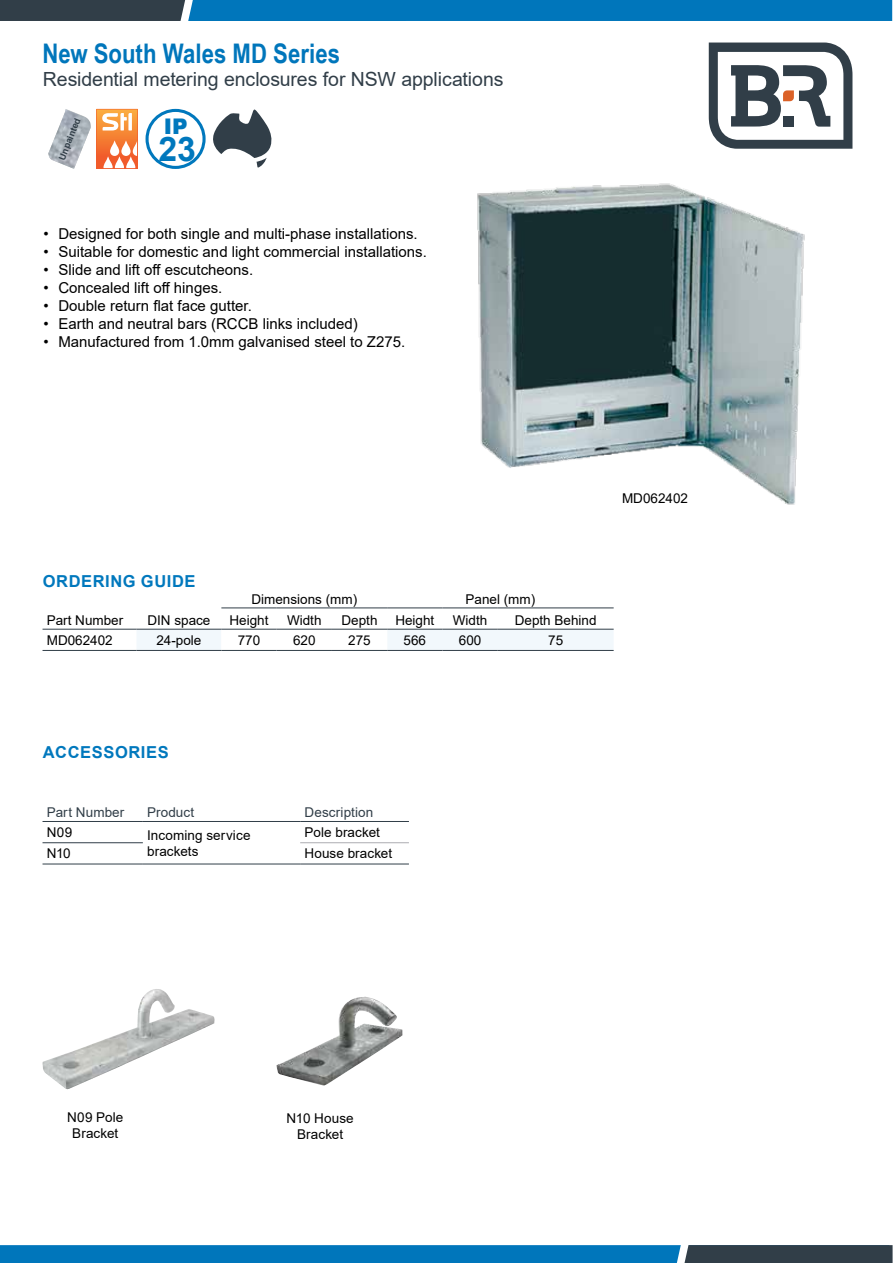
<style>
.page{position:relative;width:893px;height:1263px;background:#fff}
.page>*{position:absolute;margin:0;border:0;box-sizing:border-box;transform-origin:0 0}
.t1{font:700 33.9px "Arial";color:#0078bd}
.t2{font:700 27px "Arial Narrow";color:#0076bb}
.t3{font:900 21.6px "Arial";color:#0078bd}
.t4{font:19.5px "Arial";letter-spacing:-.005em;color:#313e48}
.t5{font:700 16.5px "Arial";letter-spacing:.035em;color:#0078bd}
.t6{font:15px "Arial";color:#000}
.t7{font:13.5px/16.2px "Arial";color:#000;text-align:center}
.t8{font:13.5px "Arial";letter-spacing:.01em;color:#313e48}
.t9{font:700 9px "Arial";color:#313e48}
</style>
<div class="page">
<svg style="left:0;top:0;width:892px;height:21px;background:#0c6ba3"></svg>
<svg style="left:0;top:1245px;width:893px;height:18px;background:#0f6ba1"></svg>
<svg style="left:96px;top:109px;width:42px;height:60px"></svg>
<img style="left:48px;top:109px;width:43px;height:60px">
<svg style="left:213px;top:109px;width:59px;height:59px"></svg>
<div style="left:146px;top:109px;width:60px;height:60px;border:3px solid #0078bd;border-radius:50%"></div>
<svg style="left:709px;top:43px;width:143px;height:106px"></svg>
<svg style="left:137px;top:630px;width:477px;height:20px"></svg>
<hr style="left:221px;top:607px;width:56px;height:1px;background:#313e48">
<hr style="left:277px;top:607px;width:55px;height:1px;background:#313e48">
<hr style="left:332px;top:607px;width:55px;height:1px;background:#313e48">
<hr style="left:387px;top:607px;width:55px;height:1px;background:#313e48">
<hr style="left:442px;top:607px;width:56px;height:1px;background:#313e48">
<hr style="left:498px;top:607px;width:116px;height:1px;background:#313e48">
<hr style="left:43px;top:629px;width:94px;height:1px;background:#313e48">
<hr style="left:43px;top:650px;width:94px;height:1px;background:#313e48">
<hr style="left:137px;top:629px;width:84px;height:1px;background:#313e48">
<hr style="left:137px;top:650px;width:84px;height:1px;background:#313e48">
<hr style="left:221px;top:629px;width:56px;height:1px;background:#313e48">
<hr style="left:221px;top:650px;width:56px;height:1px;background:#313e48">
<hr style="left:277px;top:629px;width:55px;height:1px;background:#313e48">
<hr style="left:277px;top:650px;width:55px;height:1px;background:#313e48">
<hr style="left:332px;top:629px;width:55px;height:1px;background:#313e48">
<hr style="left:332px;top:650px;width:55px;height:1px;background:#313e48">
<hr style="left:387px;top:629px;width:55px;height:1px;background:#313e48">
<hr style="left:442px;top:629px;width:56px;height:1px;background:#313e48">
<hr style="left:498px;top:629px;width:116px;height:1px;background:#313e48">
<hr style="left:387px;top:650px;width:55px;height:1px;background:#313e48">
<hr style="left:442px;top:650px;width:56px;height:1px;background:#313e48">
<hr style="left:498px;top:650px;width:116px;height:1px;background:#313e48">
<hr style="left:43px;top:842px;width:100px;height:1px;background:#313e48">
<hr style="left:43px;top:821px;width:100px;height:1px;background:#313e48">
<hr style="left:143px;top:821px;width:157px;height:1px;background:#313e48">
<hr style="left:300px;top:821px;width:109px;height:1px;background:#313e48">
<hr style="left:43px;top:864px;width:100px;height:1px;background:#313e48">
<hr style="left:143px;top:864px;width:157px;height:1px;background:#313e48">
<hr style="left:300px;top:842px;width:109px;height:1px;background:#acacb1">
<hr style="left:300px;top:864px;width:109px;height:1px;background:#313e48">
<img style="left:276px;top:996px;width:127px;height:89px">
<img style="left:82px;top:989px;width:73px;height:59px">
<img style="left:477px;top:183px;width:328px;height:322px">
<h2 class="t2" style="left:43px;top:33px;width:299px">New South Wales MD Series</h2>
<h3 class="t4" style="left:43px;top:66px;width:462px">Residential metering enclosures for NSW applications</h3>
<p class="t9" style="left:56px;top:157px;width:46px;rotate:-68deg">Unpainted</p>
<h3 class="t3" style="left:164px;top:111px;width:25px">IP</h3>
<h1 class="t1" style="left:159px;top:125px;width:39px">23</h1>
<p class="t6" style="left:43px;top:224px;width:376px">• Designed for both single and multi-phase installations.</p>
<p class="t6" style="left:43px;top:242px;width:385px">• Suitable for domestic and light commercial installations.</p>
<p class="t6" style="left:43px;top:260px;width:211px">• Slide and lift off escutcheons.</p>
<p class="t6" style="left:43px;top:278px;width:180px">• Concealed lift off hinges.</p>
<p class="t6" style="left:43px;top:296px;width:210px">• Double return flat face gutter.</p>
<p class="t6" style="left:43px;top:314px;width:316px">• Earth and neutral bars (RCCB links included)</p>
<p class="t6" style="left:43px;top:332px;width:363px">• Manufactured from 1.0mm galvanised steel to Z275.</p>
<p class="t7" style="left:622px;top:491px;width:68px">MD062402</p>
<p class="t5" style="left:43px;top:569px;width:154px">ORDERING GUIDE</p>
<p class="t7" style="left:251px;top:591px;width:107px">Dimensions (mm)</p>
<p class="t7" style="left:466px;top:591px;width:71px">Panel (mm)</p>
<p class="t7" style="left:47px;top:612px;width:78px">Part Number</p>
<p class="t7" style="left:147px;top:612px;width:65px">DIN space</p>
<p class="t7" style="left:229px;top:612px;width:41px">Height</p>
<p class="t7" style="left:287px;top:612px;width:36px">Width</p>
<p class="t7" style="left:342px;top:612px;width:38px">Depth</p>
<p class="t7" style="left:395px;top:612px;width:41px">Height</p>
<p class="t7" style="left:453px;top:612px;width:36px">Width</p>
<p class="t7" style="left:515px;top:612px;width:83px">Depth Behind</p>
<p class="t7" style="left:47px;top:632px;width:68px">MD062402</p>
<p class="t7" style="left:156px;top:632px;width:47px">24-pole</p>
<p class="t7" style="left:238px;top:632px;width:24px">770</p>
<p class="t7" style="left:293px;top:632px;width:24px">620</p>
<p class="t7" style="left:348px;top:632px;width:24px">275</p>
<p class="t7" style="left:404px;top:632px;width:24px">566</p>
<p class="t7" style="left:459px;top:632px;width:24px">600</p>
<p class="t7" style="left:548px;top:632px;width:17px">75</p>
<p class="t5" style="left:43px;top:741px;width:127px">ACCESSORIES</p>
<p class="t8" style="left:47px;top:803px;width:79px">Part Number</p>
<p class="t8" style="left:147px;top:803px;width:49px">Product</p>
<p class="t8" style="left:304px;top:803px;width:70px">Description</p>
<p class="t7" style="left:47px;top:824px;width:27px">N09</p>
<p class="t7" style="left:147px;top:827px;width:105px;text-align:left">Incoming service brackets</p>
<p class="t7" style="left:304px;top:824px;width:77px">Pole bracket</p>
<p class="t7" style="left:47px;top:845px;width:26px">N10</p>
<p class="t7" style="left:304px;top:845px;width:89px">House bracket</p>
<p class="t7" style="left:67px;top:1109px;width:58px">N09 Pole<br>Bracket</p>
<p class="t7" style="left:287px;top:1110px;width:69px">N10 House<br>Bracket</p>
</div>
